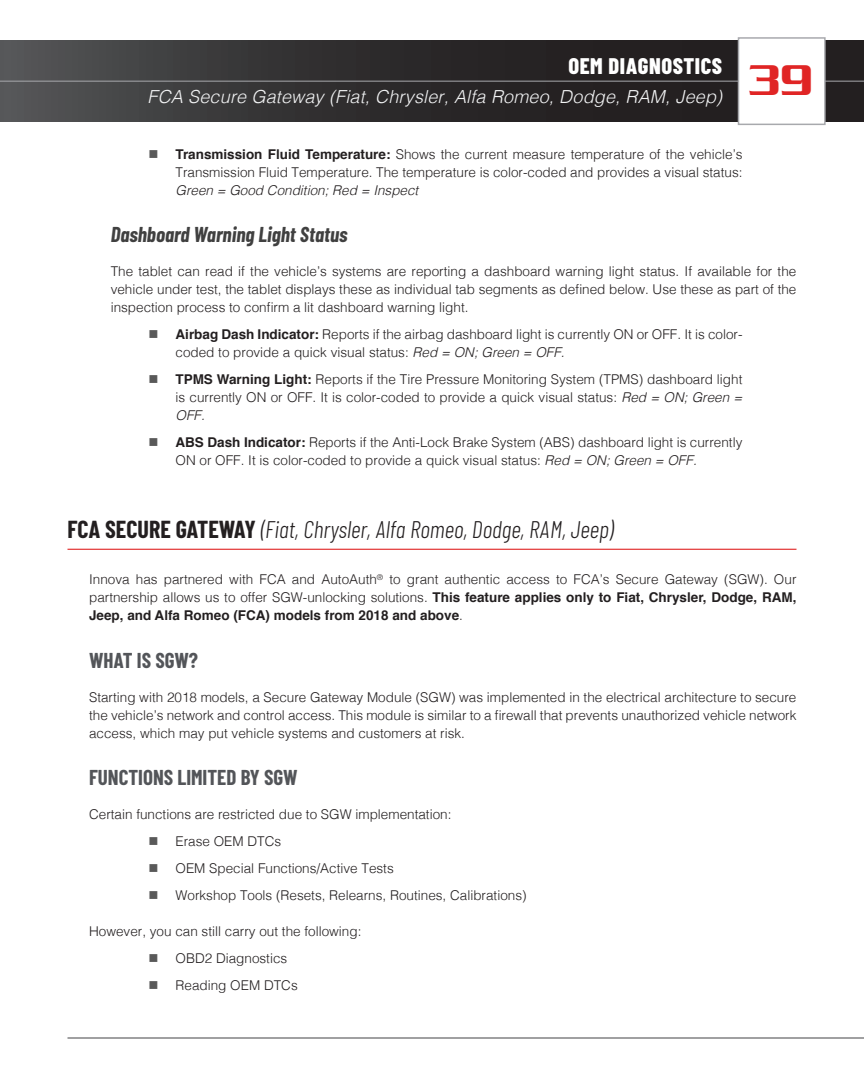
<style>
.page{position:relative;width:864px;height:1080px;background:#fff}
.page>*{position:absolute;margin:0;border:0;box-sizing:border-box;transform-origin:0 0}
.t1{font:500 46.5px "Serpentine";color:#e02525}
.t2{font:italic 300 24px "Barlow Condensed";color:#231f20}
.t3{font:800 22.5px "Barlow Condensed";letter-spacing:.025em;color:#fff}
.t4{font:700 21px "Barlow Condensed";color:#535559}
.t5{font:italic 700 21px "Barlow Condensed";color:#404040}
.t6{font:italic 300 18px "Helvetica";letter-spacing:.01em;color:#f2f3f4}
.t7{font:300 13.5px/18px "Helvetica";color:#231f20;text-align:justify}
.t8{font:italic 300 13.5px "Helvetica";color:#231f20}
.s1{color:#595959}
.s2{font-weight:700}
.s3{font-style:italic}
.s4{font-weight:700;font-style:normal}
</style>
<div class="page">
<svg style="left:0;top:41px;width:864px;height:81px;background:#323031"></svg>
<hr style="left:0;top:81px;width:864px;height:1px;background:#a8a9ad">
<div style="left:738px;top:38px;width:87px;height:86px;background:#fff"></div>
<div style="left:738px;top:37px;width:88px;height:88px;border:2px solid #a8a9ad"></div>
<hr style="left:68px;top:1037px;width:796px;height:2px;background:#57585a">
<hr style="left:68px;top:549px;width:728px;height:1px;background:#e02525">
<h3 class="t3" style="left:569px;top:51px;width:155px">OEM DIAGNOSTICS</h3>
<h3 class="t6" style="left:148px;top:81px;width:576px">FCA Secure Gateway (Fiat, Chrysler, Alfa Romeo, Dodge, RAM, Jeep)</h3>
<h1 class="t1" style="left:749px;top:54px;width:65px">39</h1>
<p class="t7" style="left:148px;top:144px;width:596px;text-align:right"><span class="s1">■</span> <span class="s2">Transmission Fluid Temperature:</span> Shows the current measure temperature of the vehicle’s<br>Transmission Fluid Temperature. The temperature is color-coded and provides a visual status:</p>
<p class="t8" style="left:176px;top:178px;width:244px">Green = Good Condition; Red = Inspect</p>
<h3 class="t5" style="left:111px;top:222px;width:238px">Dashboard Warning Light Status</h3>
<p class="t7" style="left:111px;top:261px;width:687px">The tablet can read if the vehicle’s systems are reporting a dashboard warning light status. If available for the vehicle under test, the tablet displays these as individual tab segments as defined below. Use these as part of the inspection process to confirm a lit dashboard warning light.</p>
<p class="t7" style="left:176px;top:324px;width:569px;text-indent:-27px"><span class="s1">■</span> <span class="s2">Airbag Dash Indicator:</span> Reports if the airbag dashboard light is currently ON or OFF. It is color&shy;coded to provide a quick visual status: <span class="s3">Red = ON; Green = OFF.</span></p>
<p class="t7" style="left:176px;top:369px;width:568px;text-indent:-27px"><span class="s1">■</span> <span class="s2">TPMS Warning Light:</span> Reports if the Tire Pressure Monitoring System (TPMS) dashboard light is currently ON or OFF. It is color-coded to provide a quick visual status: <span class="s3">Red = ON; Green = OFF.</span></p>
<p class="t7" style="left:176px;top:432px;width:568px;text-indent:-27px"><span class="s1">■</span> <span class="s2">ABS Dash Indicator:</span> Reports if the Anti-Lock Brake System (ABS) dashboard light is currently<br>ON or OFF. It is color-coded to provide a quick visual status: <span class="s3">Red = ON; Green = OFF.</span></p>
<h2 class="t2" style="left:68px;top:514px;width:548px"><span class="s4">FCA SECURE GATEWAY</span> (Fiat, Chrysler, Alfa Romeo, Dodge, RAM, Jeep)</h2>
<p class="t7" style="left:89px;top:570px;width:709px">Innova has partnered with FCA and AutoAuth<sup>®</sup> to grant authentic access to FCA’s Secure Gateway (SGW). Our partnership allows us to offer SGW-unlocking solutions. <span class="s2">This feature applies only to Fiat, Chrysler, Dodge, RAM, Jeep, and Alfa Romeo (FCA) models from 2018 and above</span>.</p>
<h3 class="t4" style="left:89px;top:647px;width:111px">WHAT IS SGW?</h3>
<p class="t7" style="left:89px;top:687px;width:709px">Starting with 2018 models, a Secure Gateway Module (SGW) was implemented in the electrical architecture to secure the vehicle’s network and control access. This module is similar to a firewall that prevents unauthorized vehicle network access, which may put vehicle systems and customers at risk.</p>
<h3 class="t4" style="left:89px;top:765px;width:210px">FUNCTIONS LIMITED BY SGW</h3>
<p class="t7" style="left:89px;top:804px;width:364px">Certain functions are restricted due to SGW implementation:</p>
<p class="t7" style="left:148px;top:831px;width:134px"><span class="s1">■</span> Erase OEM DTCs</p>
<p class="t7" style="left:148px;top:858px;width:247px"><span class="s1">■</span> OEM Special Functions/Active Tests</p>
<p class="t7" style="left:148px;top:885px;width:380px"><span class="s1">■</span> Workshop Tools (Resets, Relearns, Routines, Calibrations)</p>
<p class="t7" style="left:89px;top:921px;width:274px">However, you can still carry out the following:</p>
<p class="t7" style="left:148px;top:948px;width:140px"><span class="s1">■</span> OBD2 Diagnostics</p>
<p class="t7" style="left:148px;top:975px;width:151px"><span class="s1">■</span> Reading OEM DTCs</p>
</div>
